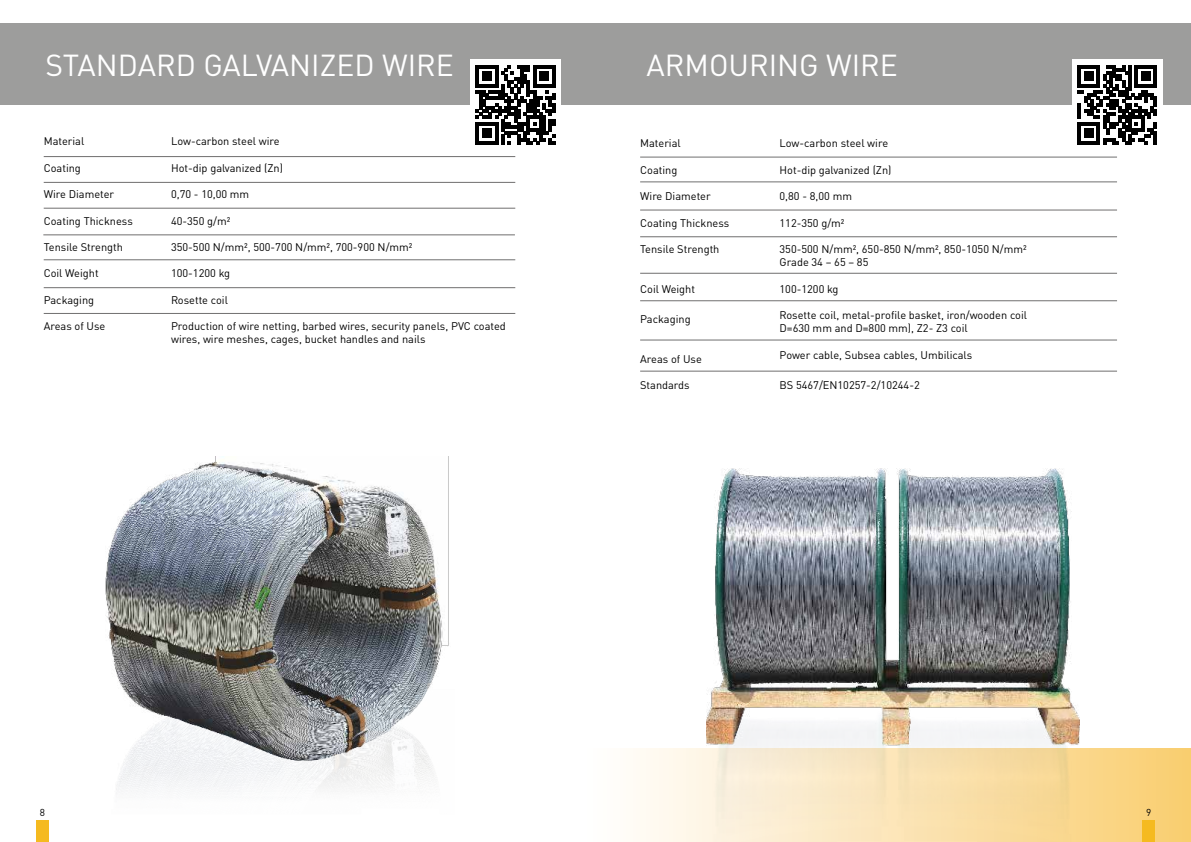
<style>
.page{position:relative;width:1191px;height:842px;background:#fff}
.page>*{position:absolute;margin:0;border:0;box-sizing:border-box;transform-origin:0 0}
.t1{font:30px "DIN Pro";color:#fff}
.t2{font:11px/13.2px "DIN Pro";color:#000}
.t3{font:10px "DIN Pro";color:#000}
</style>
<div class="page">
<svg style="left:636px;top:749px;width:555px;height:93px;background:#fbe1a9"></svg>
<div style="left:559px;top:23px;width:632px;height:81px;background:#9d9d9c"></div>
<div style="left:0;top:23px;width:597px;height:81px;background:#9d9d9c"></div>
<img style="left:105px;top:456px;width:344px;height:336px">
<img style="left:707px;top:468px;width:372px;height:374px">
<div style="left:1142px;top:820px;width:13px;height:22px;background:#f5ba20"></div>
<div style="left:36px;top:820px;width:13px;height:22px;background:#f5ba20"></div>
<hr style="left:44px;top:156px;width:471px;height:1px;background:#706f6f">
<hr style="left:44px;top:182px;width:471px;height:1px;background:#706f6f">
<hr style="left:44px;top:208px;width:471px;height:1px;background:#706f6f">
<hr style="left:44px;top:260px;width:471px;height:1px;background:#706f6f">
<hr style="left:44px;top:287px;width:471px;height:1px;background:#706f6f">
<hr style="left:44px;top:313px;width:471px;height:1px;background:#706f6f">
<hr style="left:640px;top:157px;width:477px;height:1px;background:#706f6f">
<hr style="left:640px;top:182px;width:477px;height:1px;background:#706f6f">
<hr style="left:640px;top:210px;width:477px;height:1px;background:#706f6f">
<hr style="left:640px;top:236px;width:477px;height:1px;background:#706f6f">
<hr style="left:640px;top:273px;width:477px;height:1px;background:#706f6f">
<hr style="left:640px;top:300px;width:477px;height:1px;background:#706f6f">
<hr style="left:640px;top:340px;width:477px;height:1px;background:#706f6f">
<hr style="left:640px;top:371px;width:477px;height:1px;background:#706f6f">
<div style="left:470px;top:60px;width:91px;height:90px;background:#fff"></div>
<svg style="left:476px;top:65px;width:79px;height:79px"></svg>
<div style="left:1072px;top:60px;width:90px;height:90px;background:#fff"></div>
<svg style="left:1077px;top:65px;width:80px;height:79px"></svg>
<hr style="left:43px;top:235px;width:472px;height:1px;background:#706f6f">
<h1 class="t1" style="left:45px;top:41px;width:410px">STANDARD GALVANIZED WIRE</h1>
<h1 class="t1" style="left:646px;top:41px;width:253px">ARMOURING WIRE</h1>
<p class="t2" style="left:44px;top:134px;width:42px">Material</p>
<p class="t2" style="left:44px;top:160px;width:39px">Coating</p>
<p class="t2" style="left:44px;top:186px;width:72px">Wire Diameter</p>
<p class="t2" style="left:44px;top:213px;width:91px">Coating Thickness</p>
<p class="t2" style="left:44px;top:239px;width:81px">Tensile Strength</p>
<p class="t2" style="left:44px;top:266px;width:56px">Coil Weight</p>
<p class="t2" style="left:44px;top:292px;width:52px">Packaging</p>
<p class="t2" style="left:44px;top:318px;width:63px">Areas of Use</p>
<p class="t2" style="left:171px;top:134px;width:110px">Low-carbon steel wire</p>
<p class="t2" style="left:171px;top:160px;width:113px">Hot-dip galvanized (Zn)</p>
<p class="t2" style="left:171px;top:186px;width:80px">0,70 - 10,00 mm</p>
<p class="t2" style="left:171px;top:213px;width:61px">40-350 g/m²</p>
<p class="t2" style="left:171px;top:239px;width:243px">350-500 N/mm², 500-700 N/mm², 700-900 N/mm²</p>
<p class="t2" style="left:171px;top:266px;width:61px">100-1200 kg</p>
<p class="t2" style="left:171px;top:292px;width:58px">Rosette coil</p>
<p class="t2" style="left:171px;top:318px;width:336px">Production of wire netting, barbed wires, security panels, PVC coated wires, wire meshes, cages, bucket handles and nails</p>
<p class="t2" style="left:640px;top:136px;width:42px">Material</p>
<p class="t2" style="left:640px;top:162px;width:39px">Coating</p>
<p class="t2" style="left:640px;top:188px;width:72px">Wire Diameter</p>
<p class="t2" style="left:640px;top:215px;width:91px">Coating Thickness</p>
<p class="t2" style="left:640px;top:241px;width:81px">Tensile Strength</p>
<p class="t2" style="left:640px;top:281px;width:56px">Coil Weight</p>
<p class="t2" style="left:640px;top:311px;width:52px">Packaging</p>
<p class="t2" style="left:640px;top:351px;width:63px">Areas of Use</p>
<p class="t2" style="left:640px;top:377px;width:51px">Standards</p>
<p class="t2" style="left:779px;top:136px;width:110px">Low-carbon steel wire</p>
<p class="t2" style="left:779px;top:162px;width:113px">Hot-dip galvanized (Zn)</p>
<p class="t2" style="left:779px;top:188px;width:74px">0,80 - 8,00 mm</p>
<p class="t2" style="left:779px;top:215px;width:66px">112-350 g/m²</p>
<p class="t2" style="left:779px;top:241px;width:249px">350-500 N/mm², 650-850 N/mm², 850-1050 N/mm²<br>Grade 34 – 65 – 85</p>
<p class="t2" style="left:779px;top:281px;width:61px">100-1200 kg</p>
<p class="t2" style="left:779px;top:307px;width:249px">Rosette coil, metal-profile basket, iron/wooden coil<br>D=630 mm and D=800 mm), Z2- Z3 coil</p>
<p class="t2" style="left:779px;top:347px;width:194px">Power cable, Subsea cables, Umbilicals</p>
<p class="t2" style="left:779px;top:377px;width:142px">BS 5467/EN10257-2/10244-2</p>
<p class="t3" style="left:40px;top:804px;width:7px">8</p>
<p class="t3" style="left:1146px;top:804px;width:7px">9</p>
</div>
